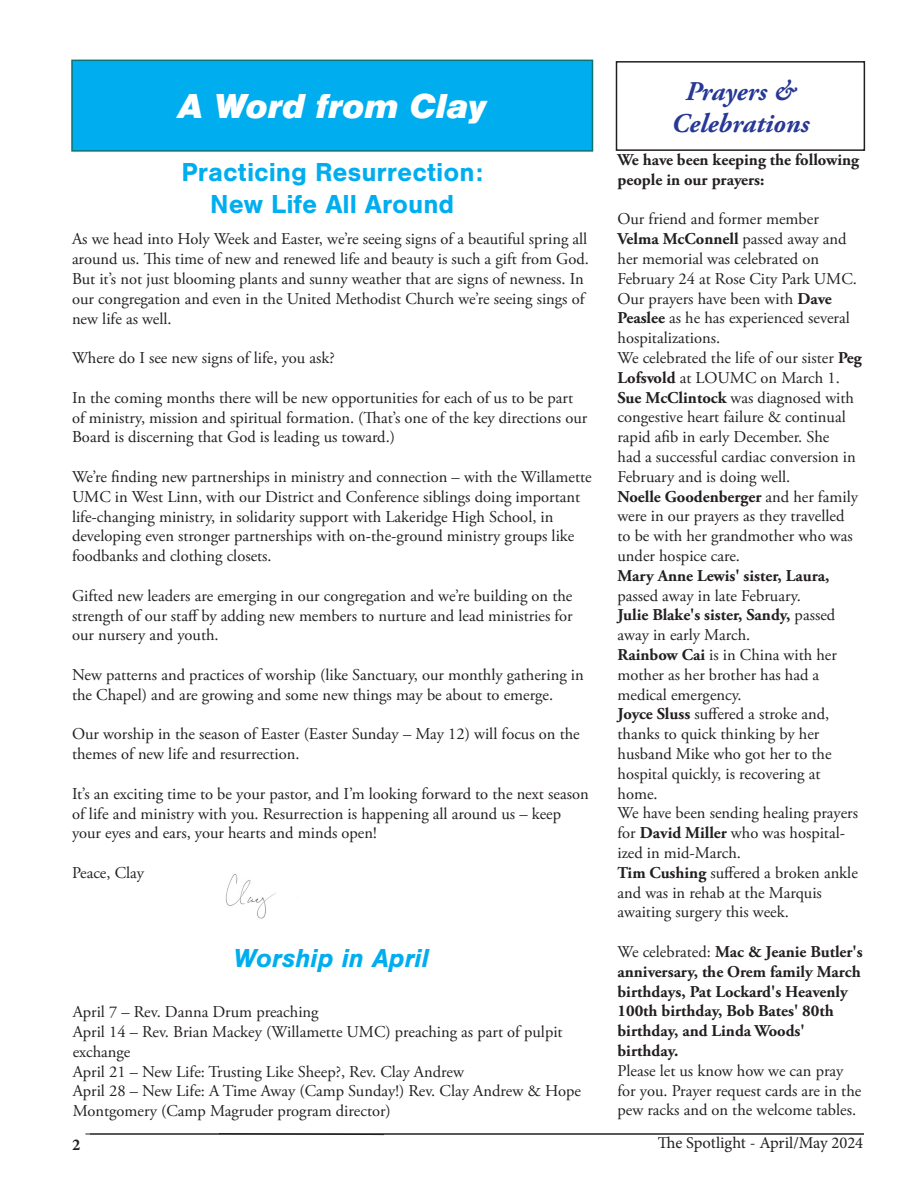
<style>
.page{position:relative;width:918px;height:1188px;background:#fff}
.page>*{position:absolute;margin:0;border:0;box-sizing:border-box;transform-origin:0 0}
.t1{font:italic 900 36px "Nimbus San";color:#fff}
.t2{font:700 27px/32.4px "Nimbus San";color:#00aeef;text-align:center}
.t3{font:italic 700 27px/32.4px "Adobe Garamond Pro";color:#273895;text-align:center}
.t4{font:italic 700 27px "Nimbus San";color:#00aeef}
.t5{font:16.5px/19.8px "Adobe Garamond Pro";color:#231f20}
.t6{font:700 16.5px/19.8px "Adobe Garamond Pro";color:#231f20}
.t7{font:16.5px "Minion Pro";color:#231f20}
.t8{font:700 16.5px "Minion Pro";color:#231f20}
.s1{font-weight:700}
.s2{font-weight:400}
</style>
<div class="page">
<hr style="left:85px;top:1134px;width:779px;height:1px;background:#231f20">
<img style="left:225px;top:873px;width:51px;height:46px">
<div style="left:72px;top:60px;width:520px;height:91px;background:#00aeef"></div>
<div style="left:71px;top:60px;width:522px;height:92px;border:2px solid #0f7372"></div>
<div style="left:616px;top:61px;width:249px;height:90px;border:2px solid #231f20"></div>
<svg style="left:218px;top:1133px;width:167px;height:2px"></svg>
<h1 class="t1" style="left:178px;top:85px;width:310px">A Word from Clay</h1>
<h2 class="t2" style="left:181px;top:156px;width:303px">Practicing Resurrection:<br>New Life All Around</h2>
<p class="t5" style="left:72px;top:230px;width:519px">As we head into Holy Week and Easter, we’re seeing signs of a beautiful spring all around us. This time of new and renewed life and beauty is such a gift from God.<br>But it’s not just blooming plants and sunny weather that are signs of newness. In our congregation and even in the United Methodist Church we’re seeing sings of new life as well.</p>
<p class="t5" style="left:72px;top:349px;width:264px">Where do I see new signs of life, you ask?</p>
<p class="t5" style="left:72px;top:388px;width:517px">In the coming months there will be new opportunities for each of us to be part of ministry, mission and spiritual formation. (That’s one of the key directions our<br>Board is discerning that God is leading us toward.)</p>
<p class="t5" style="left:72px;top:468px;width:521px">We’re finding new partnerships in ministry and connection – with the Willamette UMC in West Linn, with our District and Conference siblings doing important life-changing ministry, in solidarity support with Lakeridge High School, in developing even stronger partnerships with on-the-ground ministry groups like foodbanks and clothing closets.</p>
<p class="t5" style="left:72px;top:586px;width:502px;text-align:justify">Gifted new leaders are emerging in our congregation and we’re building on the strength of our staff by adding new members to nurture and lead ministries for our nursery and youth.</p>
<p class="t5" style="left:72px;top:666px;width:513px">New patterns and practices of worship (like Sanctuary, our monthly gathering in the Chapel) and are growing and some new things may be about to emerge.</p>
<p class="t5" style="left:72px;top:725px;width:509px">Our worship in the season of Easter (Easter Sunday – May 12) will focus on the themes of new life and resurrection.</p>
<p class="t5" style="left:72px;top:784px;width:518px">It’s an exciting time to be your pastor, and I’m looking forward to the next season of life and ministry with you. Resurrection is happening all around us – keep your eyes and ears, your hearts and minds open!</p>
<p class="t5" style="left:72px;top:864px;width:74px">Peace, Clay</p>
<h2 class="t4" style="left:234px;top:942px;width:197px">Worship in April</h2>
<p class="t5" style="left:73px;top:1003px;width:510px">April 7 – Rev. Danna Drum preaching<br>April 14 – Rev. Brian Mackey (Willamette UMC) preaching as part of pulpit exchange<br>April 21 – New Life: Trusting Like Sheep?, Rev. Clay Andrew<br>April 28 – New Life: A Time Away (Camp Sunday!) Rev. Clay Andrew &amp; Hope Montgomery (Camp Magruder program director)</p>
<p class="t8" style="left:72px;top:1134px;width:10px">2</p>
<h2 class="t3" style="left:672px;top:75px;width:139px">Prayers &amp;<br>Celebrations</h2>
<p class="t6" style="left:618px;top:150px;width:243px">We have been keeping the following people in our prayers:</p>
<p class="t5" style="left:618px;top:210px;width:246px">Our friend and former member<br><span class="s1">Velma McConnell</span> passed away and her memorial was celebrated on<br>February 24 at Rose City Park UMC.<br>Our prayers have been with <span class="s1">Dave<br>Peaslee</span> as he has experienced several hospitalizations.<br>We celebrated the life of our sister <span class="s1">Peg<br>Lofsvold</span> at LOUMC on March 1.<br><span class="s1">Sue McClintock</span> was diagnosed with congestive heart failure &amp; continual rapid afib in early December. She<br>had a successful cardiac conversion in<br>February and is doing well.<br><span class="s1">Noelle Goodenberger</span> and her family were in our prayers as they travelled<br>to be with her grandmother who was under hospice care.</p>
<p class="t6" style="left:618px;top:566px;width:213px">Mary Anne Lewis' sister, Laura,</p>
<p class="t5" style="left:618px;top:586px;width:242px">passed away in late February.<br><span class="s1">Julie Blake's sister, Sandy,</span> passed away in early March.<br><span class="s1">Rainbow Cai</span> is in China with her mother as her brother has had a medical emergency.<br><span class="s1">Joyce Sluss</span> suffered a stroke and, thanks to quick thinking by her husband Mike who got her to the hospital quickly, is recovering at home.<br>We have been sending healing prayers for <span class="s1">David Miller</span> who was hospital&shy;ized in mid-March.<br><span class="s1">Tim Cushing</span> suffered a broken ankle and was in rehab at the Marquis awaiting surgery this week.</p>
<p class="t6" style="left:618px;top:942px;width:247px"><span class="s2">We celebrated:</span> Mac &amp; Jeanie Butler's anniversary, the Orem family March birthdays, Pat Lockard's Heavenly<br>100th birthday, Bob Bates' 80th birthday, and Linda Woods' birthday.</p>
<p class="t5" style="left:618px;top:1061px;width:245px">Please let us know how we can pray for you. Prayer request cards are in the pew racks and on the welcome tables.</p>
<p class="t7" style="left:658px;top:1132px;width:207px">The Spotlight - April/May 2024</p>
</div>
